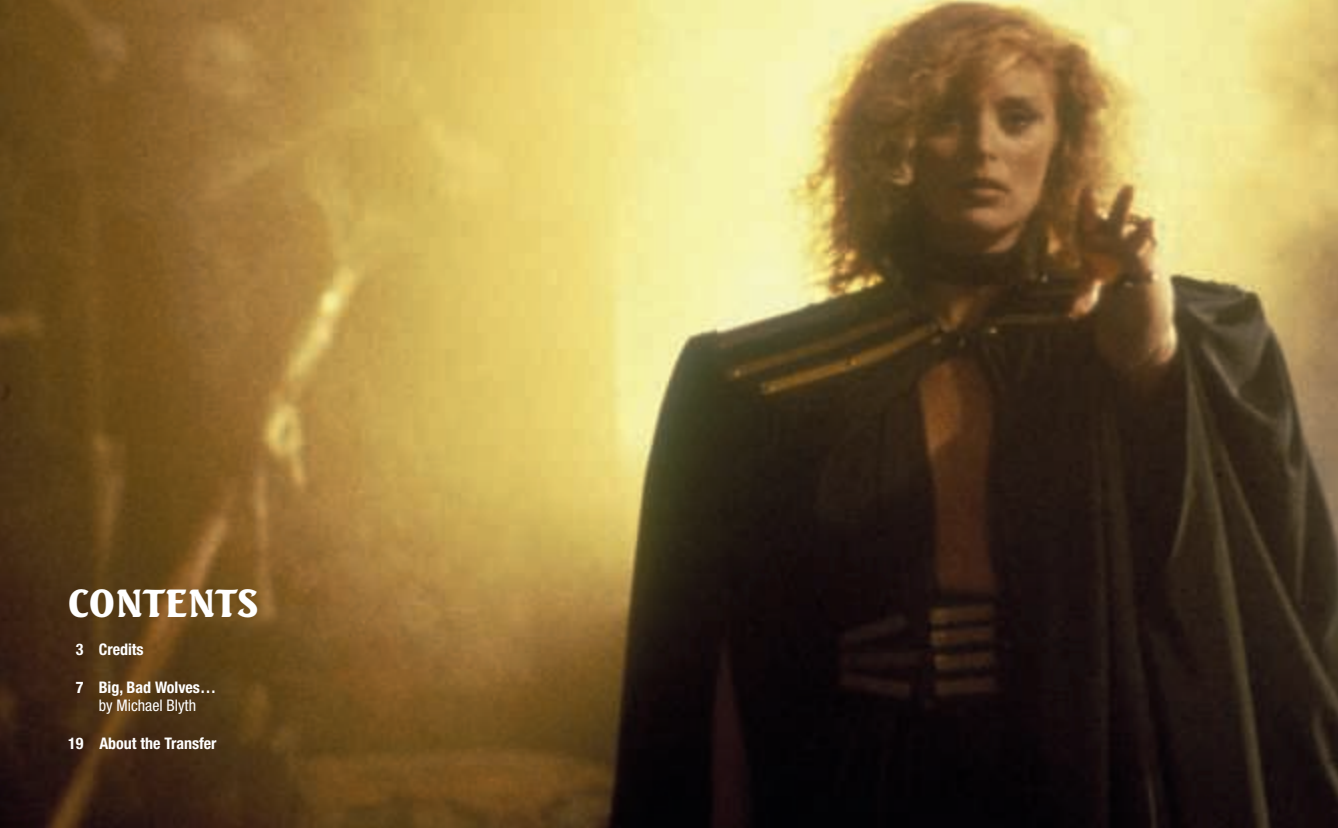
<style>
.page{position:relative;width:1338px;height:828px;background:#fff}
.page>*{position:absolute;margin:0;border:0;box-sizing:border-box;transform-origin:0 0}
.t1{font:800 38px "Seagull BT";letter-spacing:.02em;color:#fff}
.t2{font:700 condensed 16px "Helvetica Neue LT Std";color:#fff}
.t3{font:condensed 16px "Helvetica Neue LT Std";color:#fff}
</style>
<div class="page">
<img style="left:0;top:0;width:1338px;height:828px">
<h1 class="t1" style="left:68px;top:578px;width:192px">CONTENTS</h1>
<p class="t2" style="left:76px;top:639px;width:70px">3 Credits</p>
<p class="t2" style="left:76px;top:677px;width:142px">7 Big, Bad Wolves…</p>
<p class="t3" style="left:99px;top:695px;width:99px">by Michael Blyth</p>
<p class="t2" style="left:68px;top:733px;width:150px">19 About the Transfer</p>
</div>
